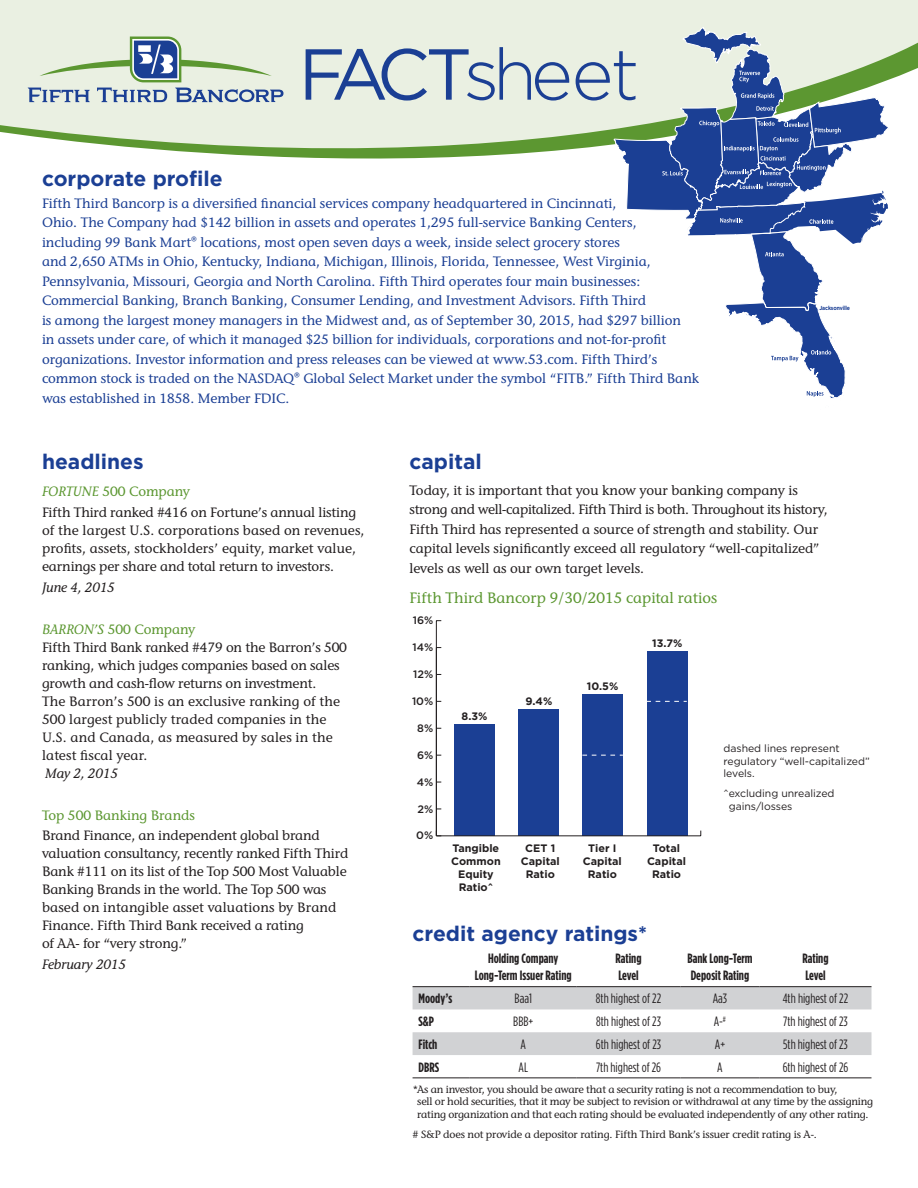
<style>
.page{position:relative;width:918px;height:1188px;background:#fff}
.page>*{position:absolute;margin:0;border:0;box-sizing:border-box;transform-origin:0 0}
.t1{font:300 72px "Gotham";letter-spacing:-.065em;color:#1b3f94}
.body_copy{font:700 21px "Gotham";color:#1b3f94}
.green_subhead{font:500 15px "Stone Informal ITC Std";color:#5c9731}
.body_copy-2{font:500 13.5px/18px "Stone Informal ITC Std";letter-spacing:-.01em;color:#231f20}
.body_copy-3{font:500 13.5px/19.5px "Stone Informal ITC Std";color:#1b3f94}
.green_subhead-2{font:13.5px "Gotham Condensed";color:#231f20}
.green_subhead-3{font:700 13.5px/16.5px "Gotham Condensed";color:#231f20}
.body_copy-4{font:500 13.5px "Stone Informal ITC Std";color:#5c9731}
.body_copy-5{font:italic 500 13.5px "Stone Informal ITC Std";letter-spacing:-.01em;color:#231f20}
.t2{font:700 10.8px/12.9px "Gotham";color:#231f20;text-align:center}
.t3{font:500 10.8px "Gotham";color:#231f20}
.body_copy-6{font:500 10.5px/12.8px "Stone Informal ITC Std";letter-spacing:-.02em;color:#231f20}
.body_copy-7{font:10.5px/12.8px "Gotham";letter-spacing:-.005em;color:#231f20}
.t4{font:700 5.85px "Gotham";letter-spacing:-.025em;color:#1b3f94;scale:.89 1}
.s1{font-weight:400}
.s2{font-style:italic}
.s3{font-style:italic;color:#5c9731}
.s4{color:#5c9731}
</style>
<div class="page">
<div style="left:0;top:0;width:918px;height:26px;background:#eaf0e2"></div>
<div style="left:647px;top:651px;width:41px;height:185px;background:#1b3f94"></div>
<div style="left:582px;top:694px;width:41px;height:142px;background:#1b3f94"></div>
<div style="left:518px;top:709px;width:41px;height:127px;background:#1b3f94"></div>
<div style="left:454px;top:724px;width:41px;height:112px;background:#1b3f94"></div>
<hr style="left:436px;top:835px;width:265px;height:1px;background:#231f20">
<hr style="left:436px;top:621px;width:1px;height:215px;background:#231f20">
<svg style="left:647px;top:701px;width:40px;height:1px"></svg>
<svg style="left:582px;top:755px;width:41px;height:1px"></svg>
<svg style="left:413px;top:987px;width:459px;height:68px"></svg>
<hr style="left:413px;top:986px;width:57px;height:1px;background:#231f20">
<hr style="left:470px;top:986px;width:107px;height:1px;background:#231f20">
<hr style="left:577px;top:986px;width:103px;height:1px;background:#231f20">
<hr style="left:680px;top:986px;width:80px;height:1px;background:#231f20">
<hr style="left:760px;top:986px;width:111px;height:1px;background:#231f20">
<hr style="left:413px;top:1077px;width:57px;height:1px;background:#231f20">
<hr style="left:470px;top:1077px;width:107px;height:1px;background:#231f20">
<hr style="left:577px;top:1077px;width:103px;height:1px;background:#231f20">
<hr style="left:680px;top:1077px;width:80px;height:1px;background:#231f20">
<hr style="left:760px;top:1077px;width:111px;height:1px;background:#231f20">
<svg style="left:0;top:26px;width:918px;height:133px;background:#dee8d3"></svg>
<svg style="left:39px;top:37px;width:233px;height:45px;background:#c3d2c6"></svg>
<svg style="left:28px;top:88px;width:62px;height:14px"></svg>
<svg style="left:97px;top:88px;width:70px;height:14px"></svg>
<svg style="left:175px;top:88px;width:109px;height:14px;background:#92a5c1"></svg>
<svg style="left:614px;top:27px;width:275px;height:372px"></svg>
<p class="t1" style="left:298px;top:29px;width:342px"><span class="s1">FACT</span>sheet</p>
<p class="body_copy" style="left:42px;top:164px;width:182px">corporate profile</p>
<p class="body_copy-3" style="left:42px;top:193px;width:659px">Fifth Third Bancorp is a diversified financial services company headquartered in Cincinnati,<br>Ohio. The Company had $142 billion in assets and operates 1,295 full-service Banking Centers, including 99 Bank Mart® locations, most open seven days a week, inside select grocery stores<br>and 2,650 ATMs in Ohio, Kentucky, Indiana, Michigan, Illinois, Florida, Tennessee, West Virginia, Pennsylvania, Missouri, Georgia and North Carolina. Fifth Third operates four main businesses:<br>Commercial Banking, Branch Banking, Consumer Lending, and Investment Advisors. Fifth Third<br>is among the largest money managers in the Midwest and, as of September 30, 2015, had $297 billion<br>in assets under care, of which it managed $25 billion for individuals, corporations and not-for-profit organizations. Investor information and press releases can be viewed at www.53.com. Fifth Third’s common stock is traded on the NASDAQ® Global Select Market under the symbol “FITB.” Fifth Third Bank was established in 1858. Member FDIC.</p>
<p class="t4" style="left:819px;top:304px;width:36px">Jacksonville</p>
<p class="body_copy" style="left:42px;top:447px;width:103px">headlines</p>
<p class="body_copy-4" style="left:42px;top:483px;width:150px"><span class="s2">FORTUNE</span> 500 Company</p>
<p class="body_copy-2" style="left:42px;top:503px;width:324px">Fifth Third ranked #416 on Fortune’s annual listing of the largest U.S. corporations based on revenues, profits, assets, stockholders’ equity, market value, earnings per share and total return to investors.</p>
<p class="body_copy-5" style="left:42px;top:579px;width:74px">June 4, 2015</p>
<p class="body_copy-2" style="left:42px;top:620px;width:307px"><span class="s3">BARRON’S</span> <span class="s4">500 Company<br></span>Fifth Third Bank ranked #479 on the Barron’s 500 ranking, which judges companies based on sales growth and cash-flow returns on investment.<br>The Barron’s 500 is an exclusive ranking of the 500 largest publicly traded companies in the U.S. and Canada, as measured by sales in the latest fiscal year.<br><span class="s2">May 2, 2015</span></p>
<p class="body_copy-4" style="left:42px;top:807px;width:154px">Top 500 Banking Brands</p>
<p class="body_copy-2" style="left:42px;top:827px;width:308px">Brand Finance, an independent global brand valuation consultancy, recently ranked Fifth Third Bank #111 on its list of the Top 500 Most Valuable Banking Brands in the world. The Top 500 was based on intangible asset valuations by Brand Finance. Fifth Third Bank received a rating<br>of AA- for “very strong.”</p>
<p class="body_copy-5" style="left:42px;top:957px;width:86px">February 2015</p>
<p class="body_copy" style="left:410px;top:447px;width:74px">capital</p>
<p class="body_copy-2" style="left:410px;top:480px;width:420px;line-height:19.5px">Today, it is important that you know your banking company is strong and well-capitalized. Fifth Third is both. Throughout its history, Fifth Third has represented a source of strength and stability. Our capital levels significantly exceed all regulatory “well-capitalized” levels as well as our own target levels.</p>
<p class="green_subhead" style="left:410px;top:588px;width:309px">Fifth Third Bancorp 9/30/2015 capital ratios</p>
<p class="t3" style="left:413px;top:613px;width:22px">16%</p>
<p class="t3" style="left:412px;top:640px;width:22px">14%</p>
<p class="t3" style="left:413px;top:667px;width:22px">12%</p>
<p class="t3" style="left:412px;top:694px;width:23px">10%</p>
<p class="t3" style="left:417px;top:721px;width:17px">8%</p>
<p class="t3" style="left:417px;top:748px;width:18px">6%</p>
<p class="t3" style="left:417px;top:775px;width:18px">4%</p>
<p class="t3" style="left:417px;top:802px;width:17px">2%</p>
<p class="t3" style="left:416px;top:828px;width:18px">0%</p>
<p class="t2" style="left:462px;top:709px;width:27px">8.3%</p>
<p class="t2" style="left:451px;top:842px;width:51px">Tangible<br>Common<br>Equity<br>Ratio^</p>
<p class="t2" style="left:525px;top:695px;width:28px">9.4%</p>
<p class="t2" style="left:521px;top:842px;width:41px">CET 1<br>Capital<br>Ratio</p>
<p class="t2" style="left:587px;top:680px;width:33px">10.5%</p>
<p class="t2" style="left:583px;top:842px;width:41px">Tier I<br>Capital<br>Ratio</p>
<p class="t2" style="left:652px;top:637px;width:32px">13.7%</p>
<p class="t2" style="left:647px;top:842px;width:41px">Total<br>Capital<br>Ratio</p>
<p class="body_copy-7" style="left:724px;top:741px;width:148px">dashed lines represent regulatory “well-capitalized” levels.</p>
<p class="body_copy-7" style="left:729px;top:786px;width:107px;text-indent:-5px">^excluding unrealized gains/losses</p>
<p class="body_copy" style="left:413px;top:919px;width:236px">credit agency ratings*</p>
<p class="green_subhead-3" style="left:475px;top:950px;width:98px;text-align:center">Holding Company<br>Long-Term Issuer Rating</p>
<p class="green_subhead-3" style="left:615px;top:950px;width:28px">Rating<br>Level</p>
<p class="green_subhead-3" style="left:687px;top:950px;width:67px">Bank Long-Term<br>Deposit Rating</p>
<p class="green_subhead-3" style="left:802px;top:950px;width:28px">Rating<br>Level</p>
<p class="green_subhead-3" style="left:419px;top:990px;width:35px">Moody’s</p>
<p class="green_subhead-2" style="left:514px;top:991px;width:19px">Baa1</p>
<p class="green_subhead-2" style="left:596px;top:991px;width:67px">8th highest of 22</p>
<p class="green_subhead-2" style="left:713px;top:991px;width:16px">Aa3</p>
<p class="green_subhead-2" style="left:783px;top:991px;width:67px">4th highest of 22</p>
<p class="green_subhead-3" style="left:419px;top:1013px;width:17px">S&amp;P</p>
<p class="green_subhead-2" style="left:513px;top:1014px;width:22px">BBB+</p>
<p class="green_subhead-2" style="left:596px;top:1014px;width:66px">8th highest of 23</p>
<p class="green_subhead-2" style="left:714px;top:1014px;width:14px">A-<sup>#</sup></p>
<p class="green_subhead-2" style="left:783px;top:1014px;width:66px">7th highest of 23</p>
<p class="green_subhead-3" style="left:419px;top:1036px;width:20px">Fitch</p>
<p class="green_subhead-2" style="left:521px;top:1037px;width:7px">A</p>
<p class="green_subhead-2" style="left:596px;top:1037px;width:67px">6th highest of 23</p>
<p class="green_subhead-2" style="left:715px;top:1037px;width:12px">A+</p>
<p class="green_subhead-2" style="left:783px;top:1037px;width:66px">5th highest of 23</p>
<p class="green_subhead-3" style="left:419px;top:1059px;width:22px">DBRS</p>
<p class="green_subhead-2" style="left:519px;top:1059px;width:11px">AL</p>
<p class="green_subhead-2" style="left:596px;top:1059px;width:67px">7th highest of 26</p>
<p class="green_subhead-2" style="left:717px;top:1059px;width:7px">A</p>
<p class="green_subhead-2" style="left:783px;top:1059px;width:67px">6th highest of 26</p>
<p class="body_copy-6" style="left:417px;top:1082px;width:457px;text-indent:-5px">*As an investor, you should be aware that a security rating is not a recommendation to buy,<br>sell or hold securities, that it may be subject to revision or withdrawal at any time by the assigning rating organization and that each rating should be evaluated independently of any other rating.</p>
<p class="body_copy-6" style="left:413px;top:1127px;width:406px"># S&amp;P does not provide a depositor rating. Fifth Third Bank’s issuer credit rating is A-.</p>
</div>
